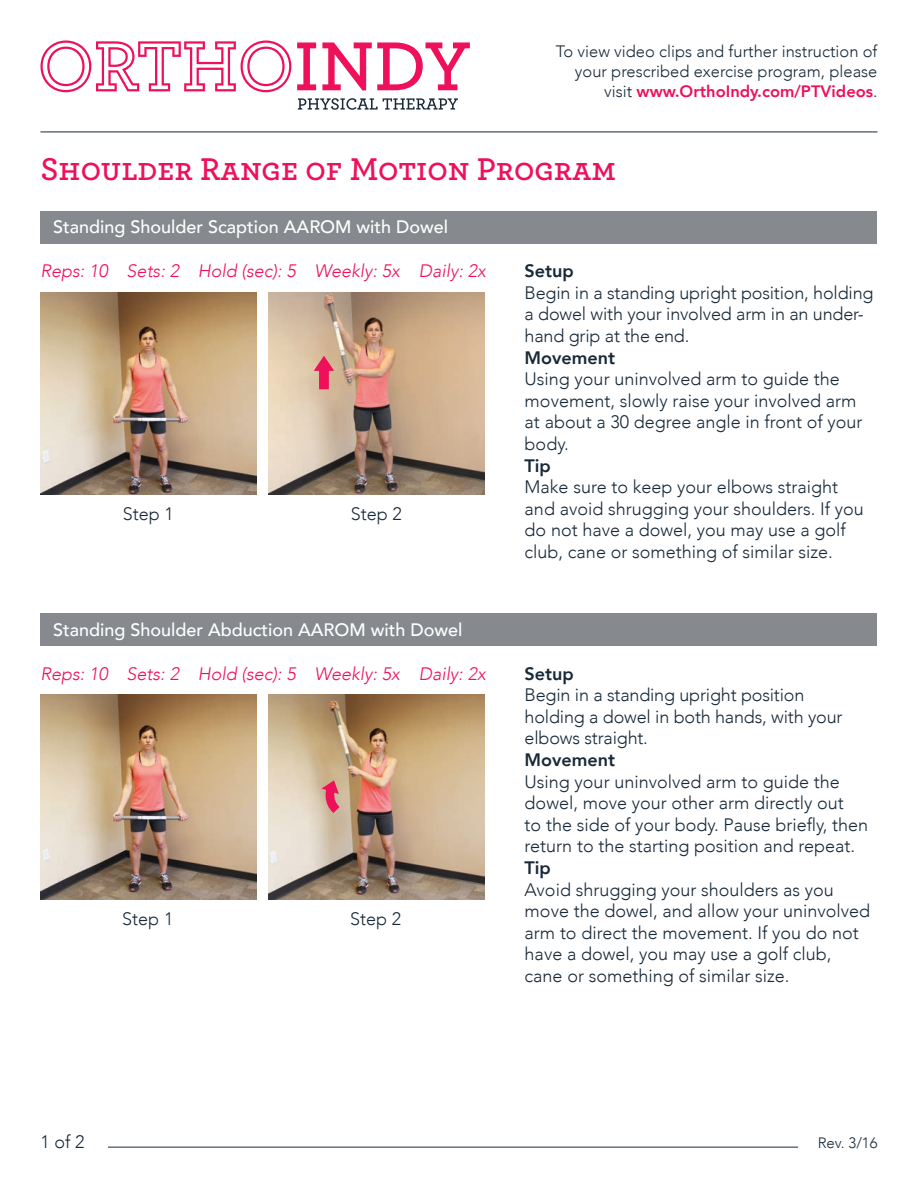
<style>
.page{position:relative;width:918px;height:1188px;background:#fff}
.page>*{position:absolute;margin:0;border:0;box-sizing:border-box;transform-origin:0 0}
.t1{font:600 33px "Archer";color:#ee1059}
.t2{font:300 18px/21.6px "Avenir";color:#172938}
.t3{font:italic 300 18px "Avenir";color:#ee1059}
.t4{font:500 18px "Avenir";color:#fff}
.t5{font:800 18px "Avenir";color:#172938}
.t6{font:300 16.5px/19.8px "Avenir";color:#172938;text-align:right}
.t7{font:300 15px "Avenir";color:#172938}
.s1{font-weight:800;color:#ee1059}
</style>
<div class="page">
<svg style="left:298px;top:98px;width:160px;height:12px"></svg>
<svg style="left:40px;top:40px;width:251px;height:52px"></svg>
<svg style="left:297px;top:42px;width:19px;height:48px"></svg>
<svg style="left:322px;top:42px;width:148px;height:49px"></svg>
<hr style="left:40px;top:132px;width:838px;height:1px;background:#172938">
<hr style="left:108px;top:1147px;width:690px;height:1px;background:#172938">
<div style="left:40px;top:211px;width:838px;height:32px;background:#868a8e"></div>
<img style="left:41px;top:292px;width:215px;height:202px">
<img style="left:268px;top:292px;width:216px;height:202px">
<div style="left:40px;top:613px;width:838px;height:33px;background:#868a8e"></div>
<img style="left:41px;top:695px;width:215px;height:204px">
<img style="left:268px;top:695px;width:216px;height:204px">
<svg style="left:314px;top:356px;width:20px;height:33px"></svg>
<svg style="left:322px;top:780px;width:17px;height:33px"></svg>
<p class="t6" style="left:556px;top:41px;width:323px">To view video clips and further instruction of your prescribed exercise program, please visit <span class="s1">www.OrthoIndy.com/PTVideos</span>.</p>
<p class="t1" style="left:40px;top:145px;width:577px">Shoulder Range of Motion Program</p>
<p class="t4" style="left:53px;top:211px;width:397px">Standing Shoulder Scaption AAROM with Dowel</p>
<p class="t5" style="left:525px;top:257px;width:51px">Setup</p>
<p class="t2" style="left:525px;top:282px;width:350px">Begin in a standing upright position, holding a dowel with your involved arm in an under&shy;hand grip at the end.</p>
<p class="t5" style="left:525px;top:343px;width:92px">Movement</p>
<p class="t2" style="left:525px;top:368px;width:339px">Using your uninvolved arm to guide the movement, slowly raise your involved arm at about a 30 degree angle in front of your body.</p>
<p class="t5" style="left:525px;top:451px;width:28px">Tip</p>
<p class="t2" style="left:525px;top:476px;width:341px">Make sure to keep your elbows straight and avoid shrugging your shoulders. If you do not have a dowel, you may use a golf club, cane or something of similar size.</p>
<p class="t3" style="left:41px;top:260px;width:447px">Reps: 10 Sets: 2 Hold (sec): 5 Weekly: 5x Daily: 2x</p>
<p class="t2" style="left:123px;top:503px;width:53px">Step 1</p>
<p class="t2" style="left:351px;top:503px;width:53px">Step 2</p>
<p class="t4" style="left:53px;top:614px;width:411px">Standing Shoulder Abduction AAROM with Dowel</p>
<p class="t3" style="left:41px;top:663px;width:447px">Reps: 10 Sets: 2 Hold (sec): 5 Weekly: 5x Daily: 2x</p>
<p class="t2" style="left:122px;top:908px;width:53px">Step 1</p>
<p class="t2" style="left:350px;top:908px;width:53px">Step 2</p>
<p class="t5" style="left:525px;top:659px;width:51px">Setup</p>
<p class="t2" style="left:525px;top:684px;width:319px">Begin in a standing upright position holding a dowel in both hands, with your elbows straight.</p>
<p class="t5" style="left:525px;top:746px;width:92px">Movement</p>
<p class="t2" style="left:525px;top:771px;width:345px">Using your uninvolved arm to guide the dowel, move your other arm directly out<br>to the side of your body. Pause briefly, then return to the starting position and repeat.</p>
<p class="t5" style="left:525px;top:854px;width:28px">Tip</p>
<p class="t2" style="left:525px;top:879px;width:347px">Avoid shrugging your shoulders as you move the dowel, and allow your uninvolved arm to direct the movement. If you do not have a dowel, you may use a golf club, cane or something of similar size.</p>
<p class="t2" style="left:40px;top:1131px;width:46px">1 of 2</p>
<p class="t7" style="left:818px;top:1133px;width:61px">Rev. 3/16</p>
</div>
